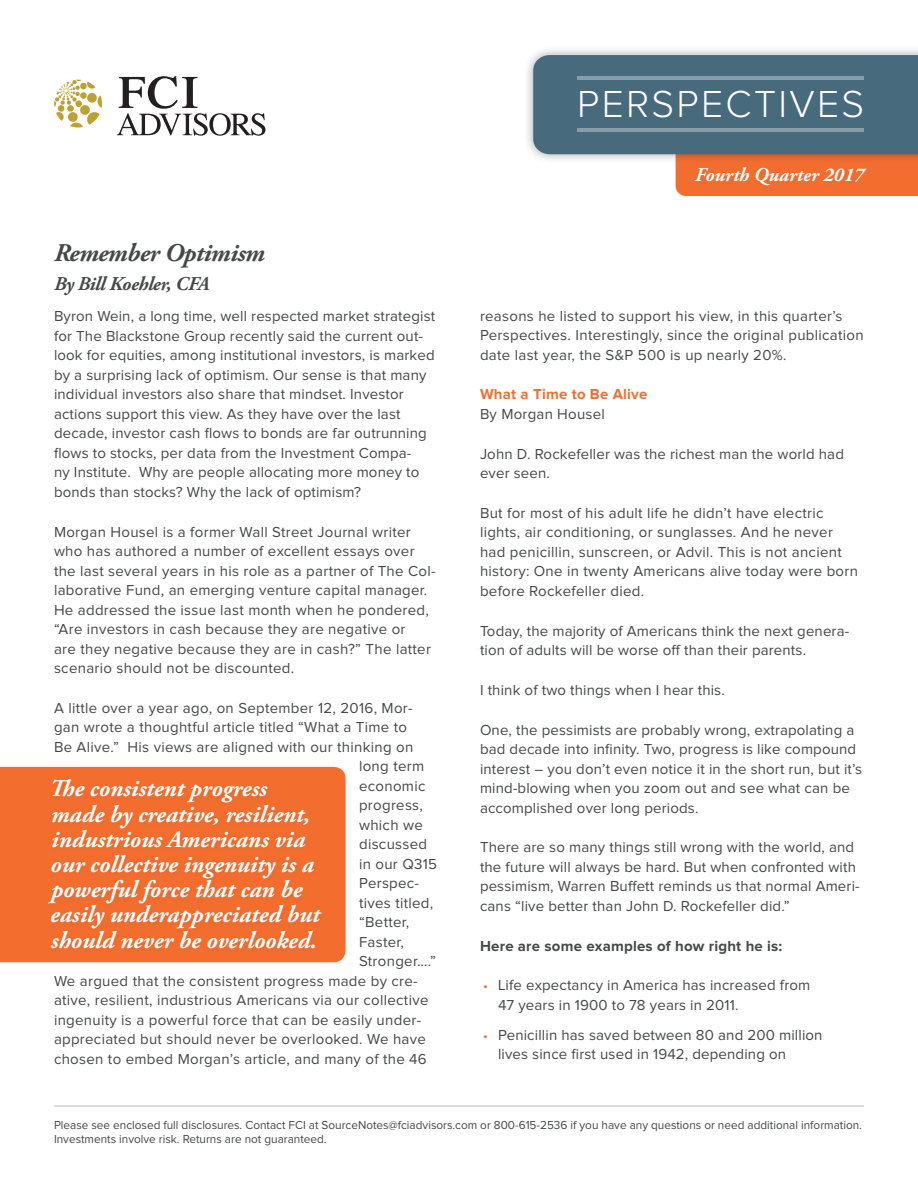
<style>
.page{position:relative;width:918px;height:1188px;background:#fff}
.page>*{position:absolute;margin:0;border:0;box-sizing:border-box;transform-origin:0 0}
.t1{font:300 39px "Proxima Nova";letter-spacing:.06em;color:#fff}
.t2{font:italic 700 25.5px "Adobe Garamond Pro";letter-spacing:-.02em;color:#464747}
.t3{font:italic 700 24px/25.2px "Adobe Garamond Pro";color:#fff}
.t4{font:italic 700 19.5px "Adobe Garamond Pro";letter-spacing:-.02em;color:#464747}
.t5{font:italic 700 19.5px "Adobe Garamond Pro";color:#fff}
.t6{font:15px/19.5px "Proxima Nova";letter-spacing:.01em;color:#464747}
.t7{font:700 15px "Proxima Nova";letter-spacing:.015em;color:#464747}
.t8{font:700 15px "Proxima Nova";letter-spacing:.015em;color:#f36e2e}
.t9{font:12px/14.4px "Proxima Nova";color:#464747}
.s1{font-size:13.5px;color:#f36e2e}
</style>
<div class="page">
<div style="left:0;top:767px;width:346px;height:195px;background:#f36e2e"></div>
<div style="left:44px;top:776px;width:282px;height:178px;background:#f16d2d"></div>
<hr style="left:54px;top:1106px;width:810px;height:1px;background:#dedcdc">
<svg style="left:54px;top:80px;width:48px;height:47px"></svg>
<svg style="left:117px;top:76px;width:148px;height:60px"></svg>
<div style="left:523px;top:45px;width:395px;height:119px;background:#231f20;opacity:.38"></div>
<svg style="left:533px;top:55px;width:385px;height:141px;background:#707d84"></svg>
<hr style="left:577px;top:76px;width:287px;height:4px;background:#879eaa">
<hr style="left:577px;top:128px;width:287px;height:4px;background:#879eaa">
<div style="left:691px;top:163px;width:180px;height:28px;background:#f16d2d"></div>
<h1 class="t1" style="left:577px;top:86px;width:288px">PERSPECTIVES</h1>
<p class="t2" style="left:54px;top:238px;width:213px">Remember Optimism</p>
<p class="t4" style="left:54px;top:272px;width:157px">By Bill Koehler, CFA</p>
<p class="t6" style="left:54px;top:307px;width:383px">Byron Wein, a long time, well respected market strategist for The Blackstone Group recently said the current out&shy;look for equities, among institutional investors, is marked by a surprising lack of optimism. Our sense is that many individual investors also share that mindset. Investor actions support this view. As they have over the last decade, investor cash flows to bonds are far outrunning flows to stocks, per data from the Investment Compa-<br>ny Institute. Why are people allocating more money to bonds than stocks? Why the lack of optimism?</p>
<p class="t6" style="left:54px;top:523px;width:383px">Morgan Housel is a former Wall Street Journal writer who has authored a number of excellent essays over the last several years in his role as a partner of The Col&shy;laborative Fund, an emerging venture capital manager.<br>He addressed the issue last month when he pondered, “Are investors in cash because they are negative or<br>are they negative because they are in cash?” The latter scenario should not be discounted.</p>
<p class="t6" style="left:54px;top:699px;width:360px">A little over a year ago, on September 12, 2016, Mor-</p>
<p class="t6" style="left:54px;top:718px;width:355px">gan wrote a thoughtful article titled “What a Time to</p>
<p class="t6" style="left:54px;top:738px;width:361px">Be Alive.” His views are aligned with our thinking on</p>
<p class="t6" style="left:359px;top:757px;width:67px">long term</p>
<p class="t6" style="left:359px;top:777px;width:68px">economic</p>
<p class="t6" style="left:359px;top:796px;width:65px">progress,</p>
<p class="t6" style="left:359px;top:816px;width:65px">which we</p>
<p class="t6" style="left:359px;top:835px;width:70px">discussed</p>
<p class="t6" style="left:359px;top:855px;width:79px">in our Q315</p>
<p class="t6" style="left:359px;top:874px;width:62px">Perspec-</p>
<p class="t6" style="left:359px;top:894px;width:76px">tives titled,</p>
<p class="t6" style="left:359px;top:913px;width:52px">“Better,</p>
<p class="t6" style="left:359px;top:933px;width:46px">Faster,</p>
<p class="t6" style="left:359px;top:952px;width:79px">Stronger….”</p>
<p class="t6" style="left:54px;top:972px;width:365px">We argued that the consistent progress made by cre-</p>
<p class="t6" style="left:54px;top:991px;width:376px">ative, resilient, industrious Americans via our collective</p>
<p class="t6" style="left:54px;top:1011px;width:369px">ingenuity is a powerful force that can be easily under-</p>
<p class="t6" style="left:54px;top:1030px;width:373px">appreciated but should never be overlooked. We have</p>
<p class="t6" style="left:54px;top:1050px;width:374px">chosen to embed Morgan’s article, and many of the 46</p>
<p class="t3" style="left:49px;top:777px;width:272px">The consistent progress made by creative, resilient, industrious Americans via our collective ingenuity is a powerful force that can be easily underappreciated but should never be overlooked.</p>
<h3 class="t5" style="left:695px;top:163px;width:170px">Fourth Quarter 2017</h3>
<p class="t6" style="left:480px;top:307px;width:385px">reasons he listed to support his view, in this quarter’s<br>Perspectives. Interestingly, since the original publication date last year, the S&amp;P 500 is up nearly 20%.</p>
<p class="t8" style="left:480px;top:388px;width:169px">What a Time to Be Alive</p>
<p class="t6" style="left:480px;top:405px;width:126px">By Morgan Housel</p>
<p class="t6" style="left:480px;top:445px;width:365px">John D. Rockefeller was the richest man the world had ever seen.</p>
<p class="t6" style="left:480px;top:504px;width:380px">But for most of his adult life he didn’t have electric lights, air conditioning, or sunglasses. And he never had penicillin, sunscreen, or Advil. This is not ancient history: One in twenty Americans alive today were born before Rockefeller died.</p>
<p class="t6" style="left:480px;top:622px;width:371px">Today, the majority of Americans think the next genera&shy;tion of adults will be worse off than their parents.</p>
<p class="t6" style="left:480px;top:681px;width:246px">I think of two things when I hear this.</p>
<p class="t6" style="left:480px;top:721px;width:384px">One, the pessimists are probably wrong, extrapolating a bad decade into infinity. Two, progress is like compound interest – you don’t even notice it in the short run, but it’s mind-blowing when you zoom out and see what can be accomplished over long periods.</p>
<p class="t6" style="left:480px;top:838px;width:381px">There are so many things still wrong with the world, and the future will always be hard. But when confronted with pessimism, Warren Buffett reminds us that normal Ameri&shy;cans “live better than John D. Rockefeller did.”</p>
<p class="t7" style="left:480px;top:939px;width:304px">Here are some examples of how right he is:</p>
<p class="t6" style="left:498px;top:976px;width:314px;text-indent:-15px"><span class="s1">•</span> Life expectancy in America has increased from<br>47 years in 1900 to 78 years in 2011.</p>
<p class="t6" style="left:498px;top:1026px;width:326px;text-indent:-15px"><span class="s1">•</span> Penicillin has saved between 80 and 200 million lives since first used in 1942, depending on</p>
<p class="t9" style="left:54px;top:1118px;width:809px">Please see enclosed full disclosures. Contact FCI at SourceNotes@fciadvisors.com or 800-615-2536 if you have any questions or need additional information.<br>Investments involve risk. Returns are not guaranteed.</p>
</div>
